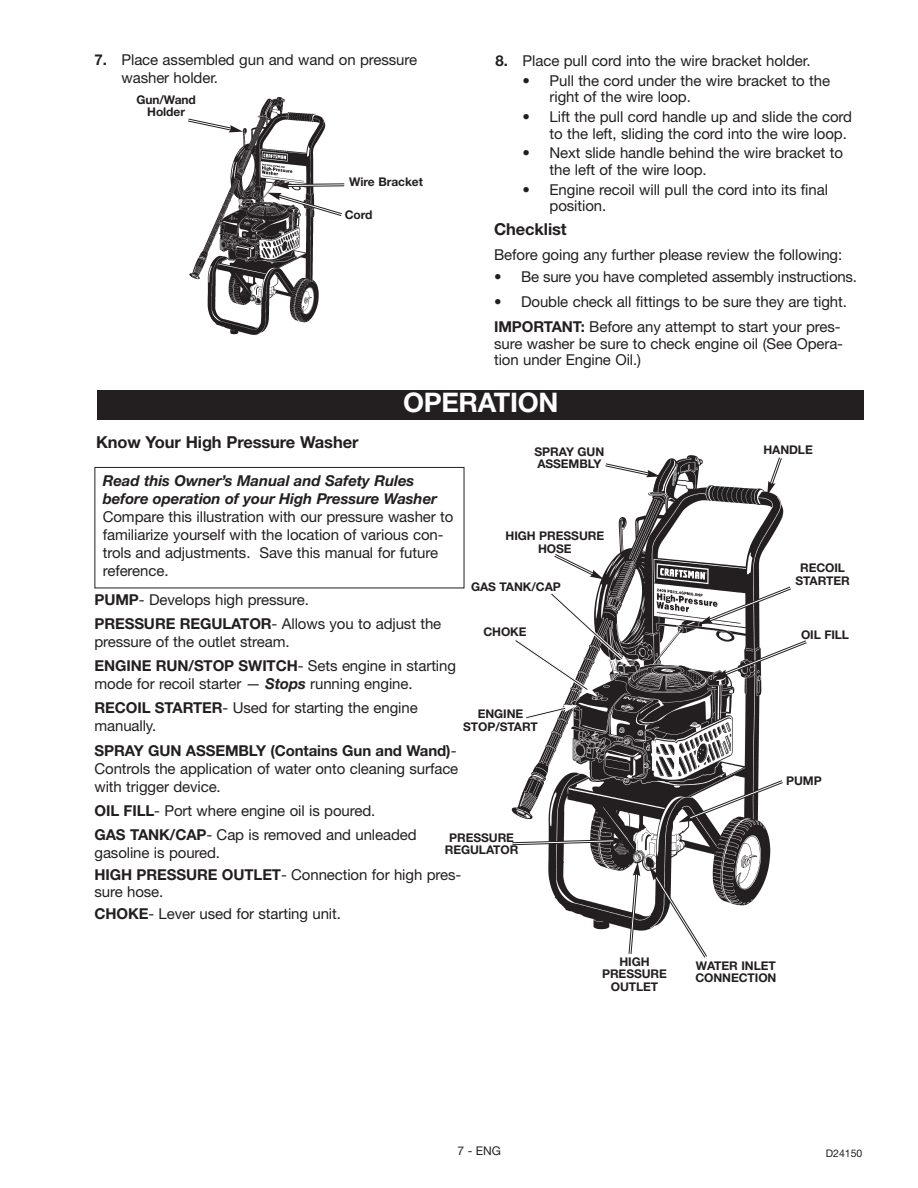
<style>
.page{position:relative;width:918px;height:1188px;background:#fff}
.page>*{position:absolute;margin:0;border:0;box-sizing:border-box;transform-origin:0 0}
.t1{font:700 27px "Helvetica Neue";letter-spacing:-.015em;color:#fff}
.t2{font:700 16.5px "Helvetica Neue";letter-spacing:-.01em;color:#231f20}
.t3{font:15px/18px "Helvetica Neue";letter-spacing:-.005em;color:#231f20}
.t4{font:italic 700 15px/18px "Helvetica Neue";letter-spacing:-.005em;color:#231f20}
.t5{font:700 15px/24px "Helvetica Neue";letter-spacing:-.005em;color:#231f20}
.t6{font:700 12px/12.8px "Helvetica Neue";letter-spacing:-.005em;color:#231f20;text-align:center}
.t7{font:12px "Helvetica Neue";color:#231f20}
.t8{font:10.5px "Helvetica Neue";color:#231f20}
.s1{font-weight:700}
.s2{font-weight:700;font-style:italic}
.s3{font-weight:400}
</style>
<div class="page">
<div style="left:98px;top:390px;width:766px;height:30px;background:#231f20"></div>
<img style="left:189px;top:97px;width:137px;height:238px">
<img style="left:511px;top:455px;width:273px;height:476px">
<div style="left:94px;top:467px;width:370px;height:121px;border:1px solid #231f20"></div>
<div style="left:518px;top:446px;width:103px;height:28px;background:#fff"></div>
<svg style="left:603px;top:462px;width:57px;height:15px"></svg>
<svg style="left:767px;top:455px;width:16px;height:40px"></svg>
<svg style="left:698px;top:585px;width:93px;height:40px"></svg>
<svg style="left:714px;top:639px;width:93px;height:39px"></svg>
<svg style="left:678px;top:779px;width:106px;height:43px"></svg>
<svg style="left:649px;top:867px;width:60px;height:91px"></svg>
<svg style="left:628px;top:862px;width:12px;height:92px"></svg>
<svg style="left:511px;top:837px;width:115px;height:9px"></svg>
<svg style="left:524px;top:705px;width:53px;height:15px"></svg>
<svg style="left:513px;top:591px;width:118px;height:106px"></svg>
<svg style="left:552px;top:553px;width:52px;height:26px"></svg>
<div style="left:114px;top:94px;width:104px;height:28px;background:#fff"></div>
<svg style="left:188px;top:118px;width:55px;height:14px"></svg>
<svg style="left:267px;top:182px;width:78px;height:35px"></svg>
<p class="t3" style="left:122px;top:52px;width:297px;text-indent:-27px"><span class="s1">7.</span> Place assembled gun and wand on pressure washer holder.</p>
<p class="t6" style="left:136px;top:94px;width:61px">Gun/Wand<br>Holder</p>
<p class="t6" style="left:349px;top:177px;width:75px">Wire Bracket</p>
<p class="t6" style="left:345px;top:210px;width:29px">Cord</p>
<p class="t3" style="left:496px;top:53px;width:317px"><span class="s1">8.</span> Place pull cord into the wire bracket holder.</p>
<p class="t3" style="left:550px;top:74px;width:282px;line-height:16.5px;text-indent:-27px">• Pull the cord under the wire bracket to the right of the wire loop.</p>
<p class="t3" style="left:550px;top:110px;width:304px;line-height:16.5px;text-indent:-27px">• Lift the pull cord handle up and slide the cord to the left, sliding the cord into the wire loop.</p>
<p class="t3" style="left:550px;top:146px;width:295px;line-height:16.5px;text-indent:-27px">• Next slide handle behind the wire bracket to the left of the wire loop.</p>
<p class="t3" style="left:550px;top:183px;width:280px;line-height:16.5px;text-indent:-27px">• Engine recoil will pull the cord into its final position.</p>
<p class="t2" style="left:494px;top:223px;width:74px">Checklist</p>
<p class="t3" style="left:494px;top:247px;width:350px">Before going any further please review the following:</p>
<p class="t3" style="left:494px;top:269px;width:364px">• Be sure you have completed assembly instructions.</p>
<p class="t3" style="left:494px;top:291px;width:354px;line-height:25.2px">• Double check all fittings to be sure they are tight.<br><span class="s1">IMPORTANT:</span> Before any attempt to start your pres-</p>
<p class="t3" style="left:494px;top:337px;width:351px;line-height:16.5px">sure washer be sure to check engine oil (See Opera&shy;tion under Engine Oil.)</p>
<h1 class="t1" style="left:403px;top:393px;width:157px">OPERATION</h1>
<p class="t2" style="left:96px;top:436px;width:264px">Know Your High Pressure Washer</p>
<p class="t4" style="left:103px;top:473px;width:336px">Read this Owner’s Manual and Safety Rules before operation of your High Pressure Washer</p>
<p class="t3" style="left:103px;top:509px;width:352px">Compare this illustration with our pressure washer to familiarize yourself with the location of various con&shy;trols and adjustments. Save this manual for future reference.</p>
<p class="t6" style="left:535px;top:446px;width:71px;text-align:left">SPRAY GUN<br>ASSEMBLY</p>
<p class="t6" style="left:763px;top:445px;width:51px">HANDLE</p>
<p class="t6" style="left:506px;top:530px;width:100px">HIGH PRESSURE<br>HOSE</p>
<p class="t6" style="left:471px;top:582px;width:91px">GAS TANK/CAP</p>
<p class="t6" style="left:795px;top:563px;width:56px">RECOIL<br>STARTER</p>
<p class="t3" style="left:94px;top:589px;width:348px;line-height:24px"><span class="s1">PUMP</span>- Develops high pressure.<br><span class="s1">PRESSURE REGULATOR</span>- Allows you to adjust the</p>
<p class="t3" style="left:94px;top:631px;width:363px;line-height:24px">pressure of the outlet stream.<br><span class="s1">ENGINE RUN/STOP SWITCH</span>- Sets engine in starting</p>
<p class="t3" style="left:94px;top:674px;width:325px;line-height:24px">mode for recoil starter — <span class="s2">Stops</span> running engine.<br><span class="s1">RECOIL STARTER</span>- Used for starting the engine</p>
<p class="t5" style="left:94px;top:715px;width:364px"><span class="s3">manually.<br></span>SPRAY GUN ASSEMBLY (Contains Gun and Wand)<span class="s3">-</span></p>
<p class="t3" style="left:94px;top:761px;width:365px">Controls the application of water onto cleaning surface with trigger device.</p>
<p class="t3" style="left:94px;top:800px;width:324px;line-height:24px"><span class="s1">OIL FILL</span>- Port where engine oil is poured.<br><span class="s1">GAS TANK/CAP</span>- Cap is removed and unleaded</p>
<p class="t3" style="left:94px;top:842px;width:368px;line-height:22.5px">gasoline is poured.<br><span class="s1">HIGH PRESSURE OUTLET</span>- Connection for high pres-</p>
<p class="t3" style="left:94px;top:882px;width:248px;line-height:22.5px">sure hose.<br><span class="s1">CHOKE</span>- Lever used for starting unit.</p>
<p class="t6" style="left:483px;top:627px;width:45px">CHOKE</p>
<p class="t6" style="left:463px;top:709px;width:76px">ENGINE<br>STOP/START</p>
<p class="t6" style="left:445px;top:832px;width:75px">PRESSURE<br>REGULATOR</p>
<p class="t6" style="left:801px;top:630px;width:50px">OIL FILL</p>
<p class="t6" style="left:786px;top:776px;width:37px">PUMP</p>
<p class="t6" style="left:602px;top:956px;width:66px">HIGH<br>PRESSURE<br>OUTLET</p>
<p class="t6" style="left:695px;top:960px;width:83px;text-align:left">WATER INLET<br>CONNECTION</p>
<p class="t7" style="left:458px;top:1147px;width:45px">7 - ENG</p>
<p class="t8" style="left:826px;top:1150px;width:38px">D24150</p>
</div>
